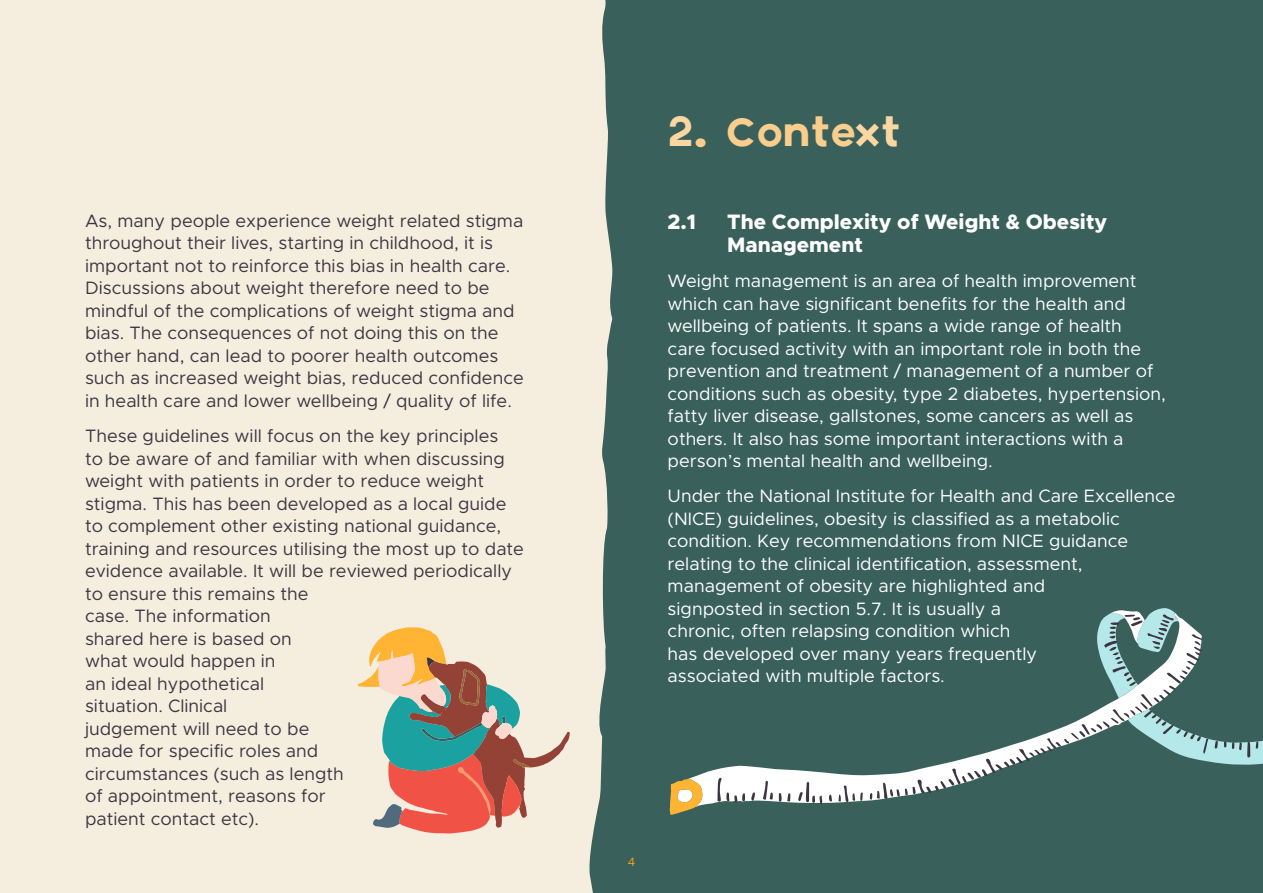
<style>
.page{position:relative;width:1263px;height:893px;background:#f5edde}
.page>*{position:absolute;margin:0;border:0;box-sizing:border-box;transform-origin:0 0}
.t1{font:42px "Axis";color:#f9cd8b}
.t2{font:800 21px/22.5px "Metropolis";color:#fff}
.t3{font:18px/22.5px "Metropolis";color:#3d3642}
.t4{font:18px/22.5px "Metropolis";color:#fff}
.t5{font:12px "Metropolis";color:#faa21b}
.s1{color:#fad7a2}
</style>
<div class="page">
<div style="left:589px;top:0;width:674px;height:893px;background:#39605b"></div>
<svg style="left:358px;top:627px;width:212px;height:206px"></svg>
<svg style="left:687px;top:612px;width:515px;height:195px;fill:#39605b"></svg>
<svg style="left:751px;top:792px;width:4px;height:9px"></svg>
<svg style="left:779px;top:793px;width:11px;height:9px"></svg>
<svg style="left:798px;top:782px;width:25px;height:22px"></svg>
<svg style="left:763px;top:781px;width:10px;height:19px"></svg>
<svg style="left:829px;top:795px;width:3px;height:6px"></svg>
<svg style="left:717px;top:778px;width:28px;height:25px"></svg>
<svg style="left:838px;top:785px;width:25px;height:17px"></svg>
<svg style="left:870px;top:608px;width:393px;height:193px"></svg>
<svg style="left:670px;top:779px;width:32px;height:36px"></svg>
<p class="t3" style="left:85px;top:209px;width:440px">As, many people experience weight related stigma throughout their lives, starting in childhood, it is important not to reinforce this bias in health care.<br>Discussions about weight therefore need to be mindful of the complications of weight stigma and bias. The consequences of not doing this on the other hand, can lead to poorer health outcomes such as increased weight bias, reduced confidence in health care and lower wellbeing / quality of life.</p>
<p class="t3" style="left:85px;top:425px;width:440px">These guidelines will focus on the key principles<br>to be aware of and familiar with when discussing weight with patients in order to reduce weight stigma. This has been developed as a local guide to complement other existing national guidance, training and resources utilising the most up to date evidence available. It will be reviewed periodically to ensure this remains the<br>case. The information<br>shared here is based on<br>what would happen in<br>an ideal hypothetical<br>situation. Clinical<br>judgement will need to be<br>made for specific roles and<br>circumstances (such as length<br>of appointment, reasons for<br>patient contact etc).</p>
<h1 class="t1" style="left:668px;top:107px;width:234px"><span class="s1">2</span>. Conte<span class="s1">xt</span></h1>
<h2 class="t2" style="left:668px;top:211px;width:30px">2.1</h2>
<h2 class="t2" style="left:727px;top:211px;width:382px">The Complexity of Weight &amp; Obesity<br>Management</h2>
<p class="t4" style="left:668px;top:270px;width:500px">Weight management is an area of health improvement which can have significant benefits for the health and wellbeing of patients. It spans a wide range of health<br>care focused activity with an important role in both the prevention and treatment / management of a number of conditions such as obesity, type 2 diabetes, hypertension, fatty liver disease, gallstones, some cancers as well as others. It also has some important interactions with a person’s mental health and wellbeing.</p>
<p class="t4" style="left:668px;top:485px;width:509px">Under the National Institute for Health and Care Excellence (NICE) guidelines, obesity is classified as a metabolic condition. Key recommendations from NICE guidance relating to the clinical identification, assessment, management of obesity are highlighted and<br>signposted in section 5.7. It is usually a<br>chronic, often relapsing condition which<br>has developed over many years frequently<br>associated with multiple factors.</p>
<p class="t5" style="left:628px;top:855px;width:9px">4</p>
</div>
